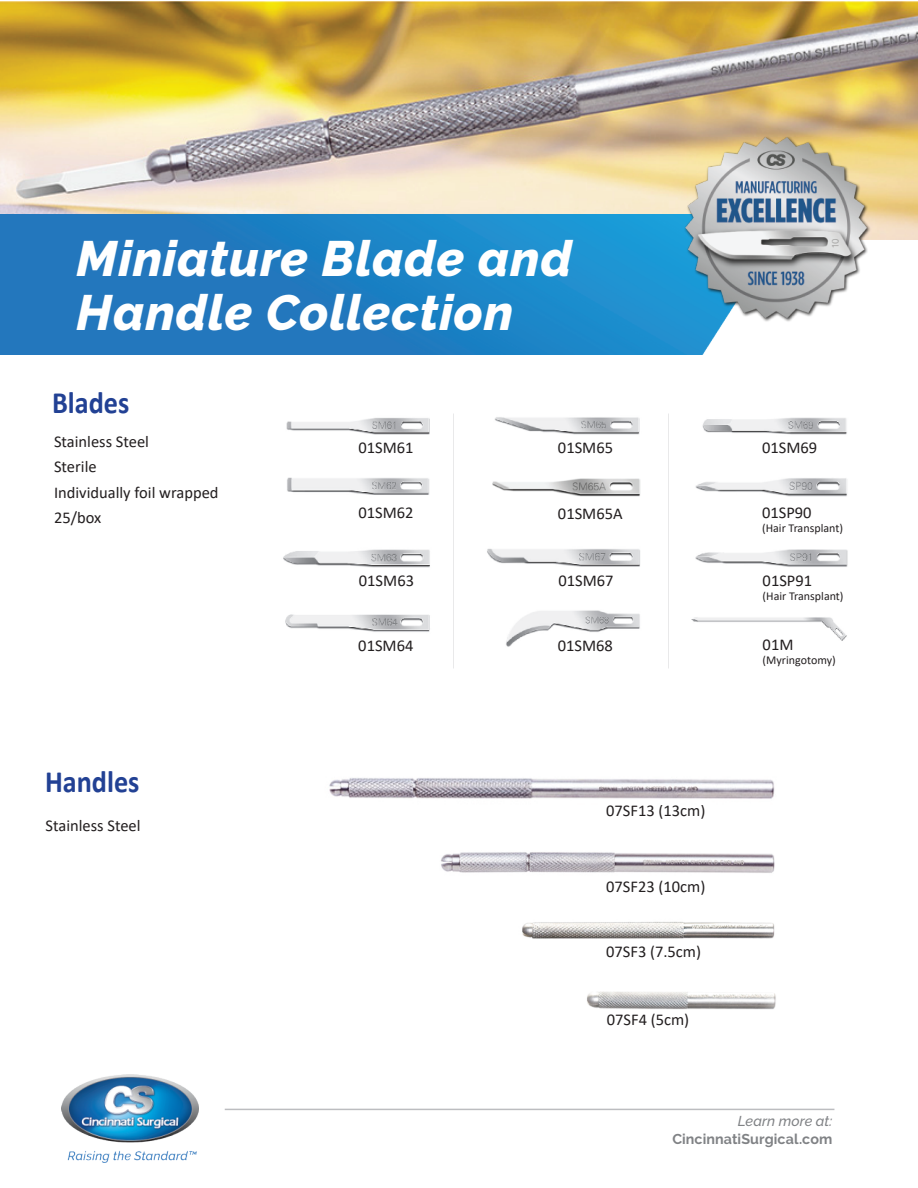
<style>
.page{position:relative;width:918px;height:1188px;background:#fff}
.page>*{position:absolute;margin:0;border:0;box-sizing:border-box;transform-origin:0 0}
.t1{font:italic 800 49.5px/53.6px "Raleway";letter-spacing:.02em;color:#fff}
.t2{font:700 31.05px "Calibri";color:#224194;scale:.91 1}
.t3{font:16.5px/25.5px "Calibri";color:#231f20}
.t4{font:700 14.25px "Raleway";letter-spacing:.005em;color:#808285}
.t5{font:italic 500 14.25px "Raleway";letter-spacing:.005em;color:#808285}
.t6{font:12px "Calibri";color:#231f20}
</style>
<div class="page">
<img style="left:691px;top:617px;width:156px;height:24px">
<img style="left:506px;top:610px;width:134px;height:37px">
<img style="left:0;top:1px;width:918px;height:239px">
<img style="left:0;top:214px;width:723px;height:141px">
<img style="left:62px;top:1075px;width:137px;height:87px">
<hr style="left:225px;top:1109px;width:609px;height:1px;background:#bcbdc0">
<img style="left:695px;top:478px;width:152px;height:19px">
<img style="left:695px;top:549px;width:153px;height:18px">
<img style="left:286px;top:418px;width:144px;height:17px">
<img style="left:287px;top:477px;width:143px;height:18px">
<img style="left:283px;top:549px;width:147px;height:19px">
<img style="left:285px;top:614px;width:145px;height:18px">
<img style="left:494px;top:417px;width:146px;height:18px">
<img style="left:492px;top:478px;width:149px;height:19px">
<img style="left:487px;top:548px;width:153px;height:19px">
<img style="left:702px;top:417px;width:145px;height:18px">
<img style="left:522px;top:922px;width:253px;height:17px">
<img style="left:587px;top:991px;width:189px;height:19px">
<img style="left:329px;top:778px;width:446px;height:21px">
<img style="left:441px;top:852px;width:334px;height:21px">
<img style="left:678px;top:135px;width:195px;height:188px">
<h1 class="t1" style="left:77px;top:232px;width:497px">Miniature Blade and<br>Handle Collection</h1>
<h2 class="t2" style="left:52px;top:380px;width:87px">Blades</h2>
<p class="t3" style="left:54px;top:428px;width:166px">Stainless Steel<br>Sterile<br>Individually foil wrapped<br>25/box</p>
<h2 class="t2" style="left:45px;top:760px;width:105px">Handles</h2>
<p class="t3" style="left:46px;top:812px;width:97px">Stainless Steel</p>
<p class="t3" style="left:359px;top:434px;width:57px">01SM61</p>
<p class="t3" style="left:359px;top:499px;width:57px">01SM62</p>
<p class="t3" style="left:359px;top:567px;width:57px">01SM63</p>
<p class="t3" style="left:358px;top:632px;width:57px">01SM64</p>
<p class="t3" style="left:558px;top:435px;width:57px">01SM65</p>
<p class="t3" style="left:558px;top:500px;width:66px">01SM65A</p>
<p class="t3" style="left:558px;top:567px;width:57px">01SM67</p>
<p class="t3" style="left:558px;top:632px;width:57px">01SM68</p>
<p class="t3" style="left:606px;top:797px;width:101px">07SF13 (13cm)</p>
<p class="t3" style="left:606px;top:874px;width:101px">07SF23 (10cm)</p>
<p class="t3" style="left:606px;top:939px;width:97px">07SF3 (7.5cm)</p>
<p class="t3" style="left:607px;top:1006px;width:84px">07SF4 (5cm)</p>
<p class="t3" style="left:762px;top:434px;width:57px">01SM69</p>
<p class="t3" style="left:762px;top:499px;width:51px">01SP90</p>
<p class="t6" style="left:762px;top:519px;width:82px">(Hair Transplant)</p>
<p class="t3" style="left:763px;top:567px;width:51px">01SP91</p>
<p class="t6" style="left:763px;top:587px;width:82px">(Hair Transplant)</p>
<p class="t3" style="left:763px;top:632px;width:32px">01M</p>
<p class="t6" style="left:763px;top:651px;width:75px">(Myringotomy)</p>
<p class="t5" style="left:738px;top:1113px;width:96px">Learn more at:</p>
<p class="t4" style="left:672px;top:1130px;width:162px">CincinnatiSurgical.com</p>
</div>
